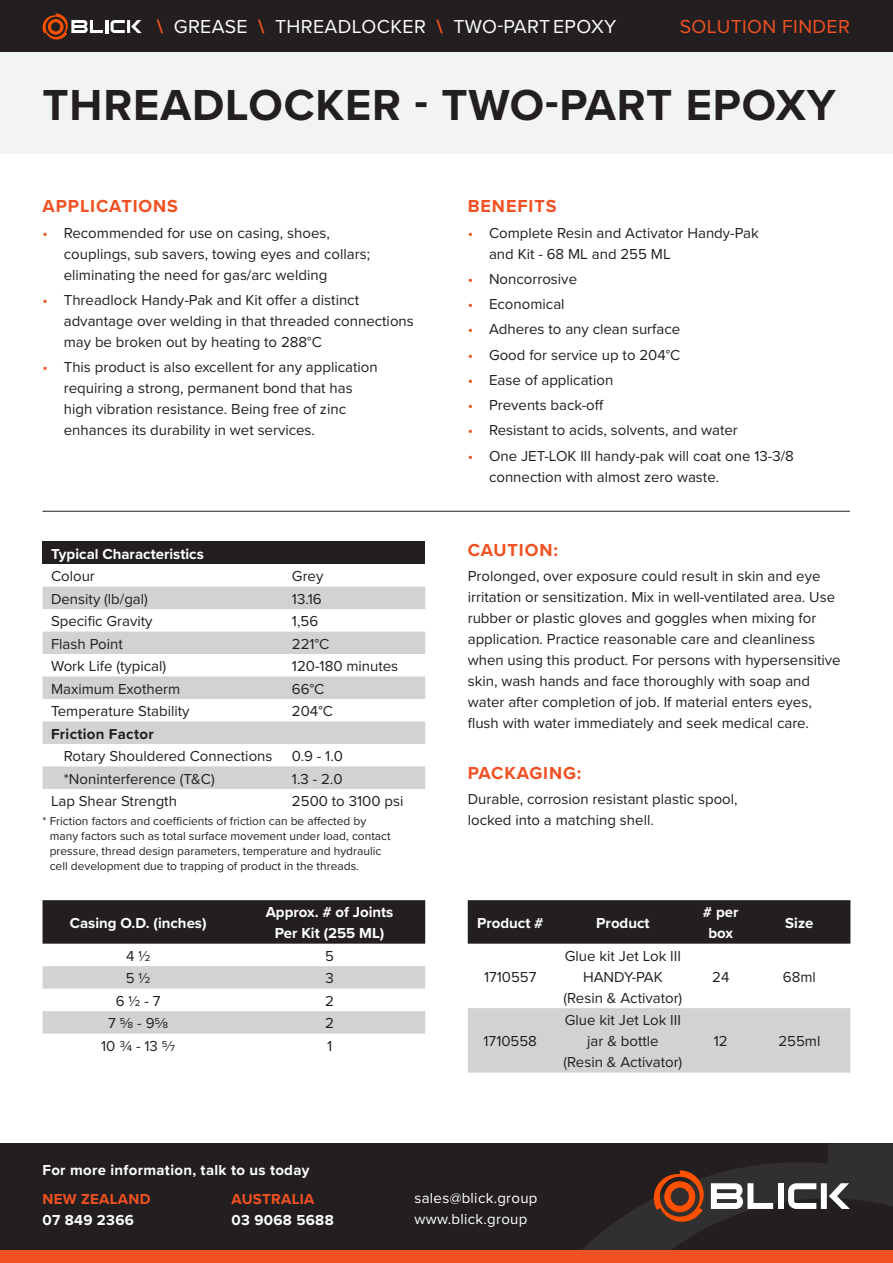
<style>
.page{position:relative;width:893px;height:1263px;background:#fff}
.page>*{position:absolute;margin:0;border:0;box-sizing:border-box;transform-origin:0 0}
.Body{font:700 45px "Proxima Nova";letter-spacing:.02em;color:#231f20}
.Body-2{font:19.5px "Proxima Nova";letter-spacing:.02em;color:#fff}
.t1{font:19.5px "Proxima Nova";letter-spacing:.02em;color:#f15122}
.t2{font:700 18px "Proxima Nova";letter-spacing:.05em;color:#f15122}
.Body-3{font:15px/21px "Proxima Nova";color:#231f20}
.Body-4{font:700 15px/21px "Proxima Nova";color:#fff;text-align:center}
.Body-5{font:700 15px "Proxima Nova";letter-spacing:.02em;color:#fff}
.t3{font:15px/21px "Proxima Nova";letter-spacing:.02em;color:#fff}
.t4{font:700 15px "Proxima Nova";letter-spacing:.02em;color:#f15122}
.Body-6{font:700 15px "Proxima Nova";letter-spacing:.02em;color:#231f20}
.Body-7{font:12px/15px "Proxima Nova";color:#231f20}
.s1{font-weight:700;color:#f15122}
.s2{color:#f15122}
</style>
<div class="page">
<div style="left:0;top:51px;width:893px;height:102px;background:#f2f3f4"></div>
<div style="left:0;top:0;width:893px;height:51px;background:#231f20"></div>
<div style="left:0;top:1143px;width:893px;height:107px;background:#231f20"></div>
<div style="left:0;top:1250px;width:893px;height:13px;background:#f15122"></div>
<svg style="left:582px;top:1144px;width:311px;height:106px"></svg>
<svg style="left:43px;top:14px;width:99px;height:26px"></svg>
<div style="left:468px;top:900px;width:382px;height:44px;background:#231f20"></div>
<div style="left:468px;top:1008px;width:382px;height:65px;background:#d1d2d4"></div>
<div style="left:43px;top:542px;width:382px;height:22px;background:#231f20"></div>
<svg style="left:43px;top:587px;width:382px;height:202px;fill:#d1d2d4"></svg>
<hr style="left:43px;top:511px;width:807px;height:1px;background:#231f20">
<div style="left:43px;top:900px;width:382px;height:44px;background:#231f20"></div>
<svg style="left:43px;top:966px;width:382px;height:67px"></svg>
<p class="Body-2" style="left:157px;top:12px;width:461px"><span class="s1">\</span> GREASE <span class="s1">\</span> THREADLOCKER <span class="s1">\</span> TWO-PART EPOXY</p>
<h2 class="t1" style="left:680px;top:12px;width:172px">SOLUTION FINDER</h2>
<p class="Body" style="left:43px;top:71px;width:795px">THREADLOCKER - TWO-PART EPOXY</p>
<h2 class="t2" style="left:43px;top:193px;width:137px">APPLICATIONS</h2>
<p class="Body-3" style="left:64px;top:221px;width:308px;text-indent:-21px"><span class="s2">•</span> Recommended for use on casing, shoes, couplings, sub savers, towing eyes and collars; eliminating the need for gas/arc welding</p>
<p class="Body-3" style="left:64px;top:289px;width:352px;text-indent:-21px"><span class="s2">•</span> Threadlock Handy-Pak and Kit offer a distinct advantage over welding in that threaded connections may be broken out by heating to 288°C</p>
<p class="Body-3" style="left:64px;top:356px;width:315px;text-indent:-21px"><span class="s2">•</span> This product is also excellent for any application requiring a strong, permanent bond that has high vibration resistance. Being free of zinc enhances its durability in wet services.</p>
<p class="Body-4" style="left:51px;top:543px;width:154px">Typical Characteristics</p>
<p class="Body-3" style="left:51px;top:565px;width:45px">Colour</p>
<p class="Body-3" style="left:292px;top:565px;width:33px">Grey</p>
<p class="Body-3" style="left:51px;top:588px;width:98px">Density (lb/gal)</p>
<p class="Body-3" style="left:292px;top:588px;width:31px">13.16</p>
<p class="Body-3" style="left:51px;top:610px;width:103px">Specific Gravity</p>
<p class="Body-3" style="left:292px;top:610px;width:28px">1,56</p>
<p class="Body-3" style="left:51px;top:632px;width:73px">Flash Point</p>
<p class="Body-3" style="left:292px;top:632px;width:39px">221°C</p>
<p class="Body-3" style="left:51px;top:655px;width:117px">Work Life (typical)</p>
<p class="Body-3" style="left:292px;top:655px;width:108px">120-180 minutes</p>
<p class="Body-3" style="left:51px;top:677px;width:131px">Maximum Exotherm</p>
<p class="Body-3" style="left:292px;top:677px;width:34px">66°C</p>
<p class="Body-3" style="left:51px;top:700px;width:140px">Temperature Stability</p>
<p class="Body-3" style="left:292px;top:700px;width:42px">204°C</p>
<p class="Body-6" style="left:51px;top:722px;width:104px">Friction Factor</p>
<p class="Body-3" style="left:64px;top:745px;width:210px">Rotary Shouldered Connections</p>
<p class="Body-3" style="left:292px;top:745px;width:52px">0.9 - 1.0</p>
<p class="Body-3" style="left:64px;top:767px;width:152px">*Noninterference (T&amp;C)</p>
<p class="Body-3" style="left:292px;top:767px;width:52px">1.3 - 2.0</p>
<p class="Body-3" style="left:51px;top:790px;width:127px">Lap Shear Strength</p>
<p class="Body-3" style="left:292px;top:790px;width:113px">2500 to 3100 psi</p>
<p class="Body-7" style="left:50px;top:813px;width:343px;text-indent:-7px">* Friction factors and coefficients of friction can be affected by many factors such as total surface movement under load, contact pressure, thread design parameters, temperature and hydraulic cell development due to trapping of product in the threads.</p>
<p class="Body-4" style="left:70px;top:912px;width:138px">Casing O.D. (inches)</p>
<p class="Body-4" style="left:266px;top:901px;width:129px">Approx. # of Joints<br>Per Kit (255 ML)</p>
<p class="Body-3" style="left:126px;top:945px;width:26px">4 ½</p>
<p class="Body-3" style="left:325px;top:945px;width:10px">5</p>
<p class="Body-3" style="left:126px;top:967px;width:26px">5 ½</p>
<p class="Body-3" style="left:325px;top:967px;width:10px">3</p>
<p class="Body-3" style="left:116px;top:990px;width:46px">6 ½ - 7</p>
<p class="Body-3" style="left:325px;top:990px;width:10px">2</p>
<p class="Body-3" style="left:108px;top:1012px;width:62px">7 5/8 - 95/8</p>
<p class="Body-3" style="left:325px;top:1012px;width:10px">2</p>
<p class="Body-3" style="left:101px;top:1034px;width:75px">10 ¾ - 13 5/7</p>
<p class="Body-3" style="left:327px;top:1034px;width:7px">1</p>
<h2 class="t2" style="left:468px;top:193px;width:90px">BENEFITS</h2>
<p class="Body-3" style="left:489px;top:221px;width:271px;text-indent:-21px"><span class="s2">•</span> Complete Resin and Activator Handy-Pak and Kit - 68 ML and 255 ML</p>
<p class="Body-3" style="left:468px;top:268px;width:111px"><span class="s2">•</span> Noncorrosive</p>
<p class="Body-3" style="left:468px;top:293px;width:98px"><span class="s2">•</span> Economical</p>
<p class="Body-3" style="left:468px;top:318px;width:214px"><span class="s2">•</span> Adheres to any clean surface</p>
<p class="Body-3" style="left:468px;top:343px;width:214px"><span class="s2">•</span> Good for service up to 204°C</p>
<p class="Body-3" style="left:468px;top:369px;width:147px"><span class="s2">•</span> Ease of application</p>
<p class="Body-3" style="left:468px;top:394px;width:137px"><span class="s2">•</span> Prevents back-off</p>
<p class="Body-3" style="left:468px;top:419px;width:272px"><span class="s2">•</span> Resistant to acids, solvents, and water</p>
<p class="Body-3" style="left:489px;top:444px;width:306px;text-indent:-21px"><span class="s2">•</span> One JET-LOK III handy-pak will coat one 13-3/8 connection with almost zero waste.</p>
<h2 class="t2" style="left:468px;top:536px;width:92px">CAUTION:</h2>
<p class="Body-3" style="left:468px;top:565px;width:374px">Prolonged, over exposure could result in skin and eye irritation or sensitization. Mix in well-ventilated area. Use rubber or plastic gloves and goggles when mixing for application. Practice reasonable care and cleanliness when using this product. For persons with hypersensitive skin, wash hands and face thoroughly with soap and water after completion of job. If material enters eyes, flush with water immediately and seek medical care.</p>
<h2 class="t2" style="left:468px;top:759px;width:115px">PACKAGING:</h2>
<p class="Body-3" style="left:468px;top:788px;width:271px">Durable, corrosion resistant plastic spool, locked into a matching shell.</p>
<p class="Body-4" style="left:477px;top:912px;width:68px">Product #</p>
<p class="Body-4" style="left:596px;top:912px;width:55px">Product</p>
<p class="Body-4" style="left:703px;top:901px;width:37px"># per box</p>
<p class="Body-4" style="left:785px;top:912px;width:30px">Size</p>
<p class="Body-3" style="left:484px;top:966px;width:54px">1710557</p>
<p class="Body-3" style="left:564px;top:945px;width:120px;text-align:center">Glue kit Jet Lok III<br>HANDY-PAK (Resin &amp; Activator)</p>
<p class="Body-3" style="left:712px;top:966px;width:19px">24</p>
<p class="Body-3" style="left:783px;top:966px;width:35px">68ml</p>
<p class="Body-3" style="left:483px;top:1030px;width:55px">1710558</p>
<p class="Body-3" style="left:564px;top:1009px;width:120px;text-align:center">Glue kit Jet Lok III jar &amp; bottle<br>(Resin &amp; Activator)</p>
<p class="Body-3" style="left:714px;top:1030px;width:15px">12</p>
<p class="Body-3" style="left:778px;top:1030px;width:44px">255ml</p>
<p class="Body-5" style="left:43px;top:1159px;width:268px">For more information, talk to us today</p>
<p class="t4" style="left:43px;top:1187px;width:109px">NEW ZEALAND</p>
<p class="Body-5" style="left:43px;top:1208px;width:93px">07 849 2366</p>
<p class="t4" style="left:232px;top:1187px;width:84px">AUSTRALIA</p>
<p class="Body-5" style="left:232px;top:1208px;width:104px">03 9068 5688</p>
<p class="t3" style="left:414px;top:1187px;width:125px">sales@blick.group www.blick.group</p>
</div>
